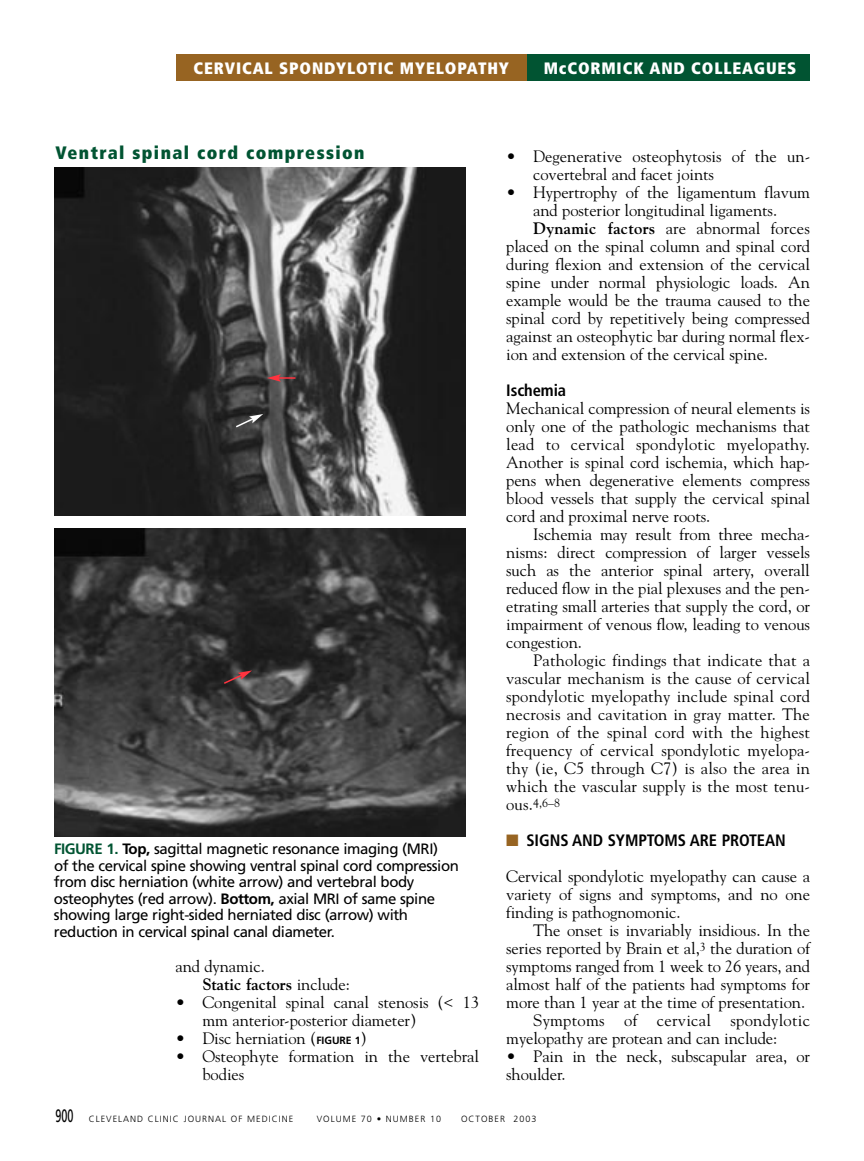
<style>
.page{position:relative;width:864px;height:1161px;background:#fff}
.page>*{position:absolute;margin:0;border:0;box-sizing:border-box;transform-origin:0 0}
.t1{font:900 condensed 18px "Frutiger";letter-spacing:.08em;color:#015432}
.t2{font:16.5px/18px "Goudy";letter-spacing:-.005em;color:#000}
.t3{font:900 condensed 16.5px "Frutiger";letter-spacing:.05em;color:#fff}
.t4{font:700 condensed 16.5px "Frutiger";letter-spacing:-.005em;color:#000}
.t5{font:16.5px "Goudy";letter-spacing:.015em;color:#000}
.t6{font:15px/16.5px "Frutiger";letter-spacing:-.03em;color:#000}
.t7{font:11.85px "Goudy";color:#000}
.t8{font:300 9px "Frutiger";letter-spacing:.11em;color:#000}
.s1{font-weight:700;color:#015432}
.s2{font-weight:700}
.s3{font-family:"Frutiger";font-weight:700;font-size:10.5px}
.s4{font-size:16.5px}
.s5{color:#976422}
.s6{font-weight:400;font-size:18px}
</style>
<div class="page">
<div style="left:525px;top:54px;width:285px;height:27px;background:#015432"></div>
<div style="left:176px;top:54px;width:350px;height:27px;background:#976422"></div>
<img style="left:54px;top:167px;width:412px;height:349px">
<img style="left:54px;top:529px;width:412px;height:308px">
<svg style="left:222px;top:670px;width:30px;height:15px"></svg>
<svg style="left:267px;top:374px;width:28px;height:8px"></svg>
<svg style="left:234px;top:414px;width:29px;height:15px"></svg>
<p class="t3" style="left:194px;top:61px;width:317px">CERVICAL SPONDYLOTIC MYELOPATHY</p>
<p class="t3" style="left:544px;top:61px;width:254px">McCORMICK AND COLLEAGUES</p>
<p class="t1" style="left:55px;top:146px;width:311px">Ventral spinal cord compression</p>
<p class="t6" style="left:54px;top:842px;width:406px"><span class="s1">FIGURE 1.</span> <span class="s2">Top,</span> sagittal magnetic resonance imaging (MRI)<br>of the cervical spine showing ventral spinal cord compression from disc herniation (white arrow) and vertebral body osteophytes (red arrow). <span class="s2">Bottom,</span> axial MRI of same spine showing large right-sided herniated disc (arrow) with reduction in cervical spinal canal diameter.</p>
<p class="t2" style="left:202px;top:959px;width:149px;text-indent:-27px">and dynamic.<br><span class="s2">Static factors</span> include:</p>
<p class="t2" style="left:202px;top:995px;width:278px;text-indent:-27px">• Congenital spinal canal stenosis (&lt; 13 mm anterior-posterior diameter)</p>
<p class="t2" style="left:176px;top:1031px;width:193px">• Disc herniation (<span class="s3">FIGURE 1</span>)</p>
<p class="t2" style="left:202px;top:1049px;width:278px;text-indent:-27px">• Osteophyte formation in the vertebral bodies</p>
<p class="t2" style="left:533px;top:149px;width:278px;text-indent:-27px">• Degenerative osteophytosis of the un&shy;covertebral and facet joints</p>
<p class="t2" style="left:506px;top:185px;width:305px">• Hypertrophy of the ligamentum flavum</p>
<p class="t2" style="left:533px;top:203px;width:245px">and posterior longitudinal ligaments.</p>
<p class="t2" style="left:533px;top:221px;width:278px"><span class="s2">Dynamic factors</span> are abnormal forces</p>
<p class="t2" style="left:506px;top:239px;width:305px">placed on the spinal column and spinal cord</p>
<p class="t2" style="left:506px;top:257px;width:305px">during flexion and extension of the cervical</p>
<p class="t2" style="left:506px;top:275px;width:305px">spine under normal physiologic loads. An</p>
<p class="t2" style="left:506px;top:293px;width:305px">example would be the trauma caused to the</p>
<p class="t2" style="left:506px;top:311px;width:305px">spinal cord by repetitively being compressed</p>
<p class="t2" style="left:506px;top:329px;width:305px">against an osteophytic bar during normal flex-</p>
<p class="t2" style="left:506px;top:347px;width:263px">ion and extension of the cervical spine.</p>
<p class="t4" style="left:506px;top:384px;width:61px">Ischemia</p>
<p class="t2" style="left:506px;top:401px;width:305px;text-align:justify">Mechanical compression of neural elements is only one of the pathologic mechanisms that lead to cervical spondylotic myelopathy.<br>Another is spinal cord ischemia, which hap&shy;pens when degenerative elements compress blood vessels that supply the cervical spinal cord and proximal nerve roots.</p>
<p class="t2" style="left:506px;top:527px;width:305px;text-align:justify;text-indent:27px">Ischemia may result from three mecha&shy;nisms: direct compression of larger vessels such as the anterior spinal artery, overall reduced flow in the pial plexuses and the pen&shy;etrating small arteries that supply the cord, or impairment of venous flow, leading to venous congestion.</p>
<p class="t2" style="left:506px;top:653px;width:305px;text-align:justify;text-indent:27px">Pathologic findings that indicate that a vascular mechanism is the cause of cervical spondylotic myelopathy include spinal cord necrosis and cavitation in gray matter. The region of the spinal cord with the highest frequency of cervical spondylotic myelopa&shy;thy (ie, C5 through C7) is also the area in which the vascular supply is the most tenu-</p>
<p class="t7" style="left:506px;top:798px;width:55px"><span class="s4">ous.</span>4,6–8</p>
<p class="t4" style="left:506px;top:834px;width:281px"><span class="s5">■</span> SIGNS AND SYMPTOMS ARE PROTEAN</p>
<p class="t2" style="left:506px;top:869px;width:305px;text-align:justify">Cervical spondylotic myelopathy can cause a variety of signs and symptoms, and no one finding is pathognomonic.</p>
<p class="t2" style="left:533px;top:923px;width:278px">The onset is invariably insidious. In the</p>
<p class="t2" style="left:506px;top:941px;width:305px">series reported by Brain et al,<sup>3</sup> the duration of</p>
<p class="t2" style="left:506px;top:959px;width:305px">symptoms ranged from 1 week to 26 years, and</p>
<p class="t2" style="left:506px;top:977px;width:305px">almost half of the patients had symptoms for</p>
<p class="t2" style="left:506px;top:995px;width:300px">more than 1 year at the time of presentation.</p>
<p class="t5" style="left:533px;top:1014px;width:278px">Symptoms of cervical spondylotic</p>
<p class="t2" style="left:506px;top:1031px;width:273px">myelopathy are protean and can include:</p>
<p class="t2" style="left:506px;top:1049px;width:305px">• Pain in the neck, subscapular area, or shoulder.</p>
<p class="t8" style="left:56px;top:1116px;width:239px"><span class="s6">900</span> CLEVELAND CLINIC JOURNAL OF MEDICINE</p>
<p class="t8" style="left:317px;top:1116px;width:126px">VOLUME 70 • NUMBER 10</p>
<p class="t8" style="left:461px;top:1116px;width:77px">OCTOBER 2003</p>
</div>
